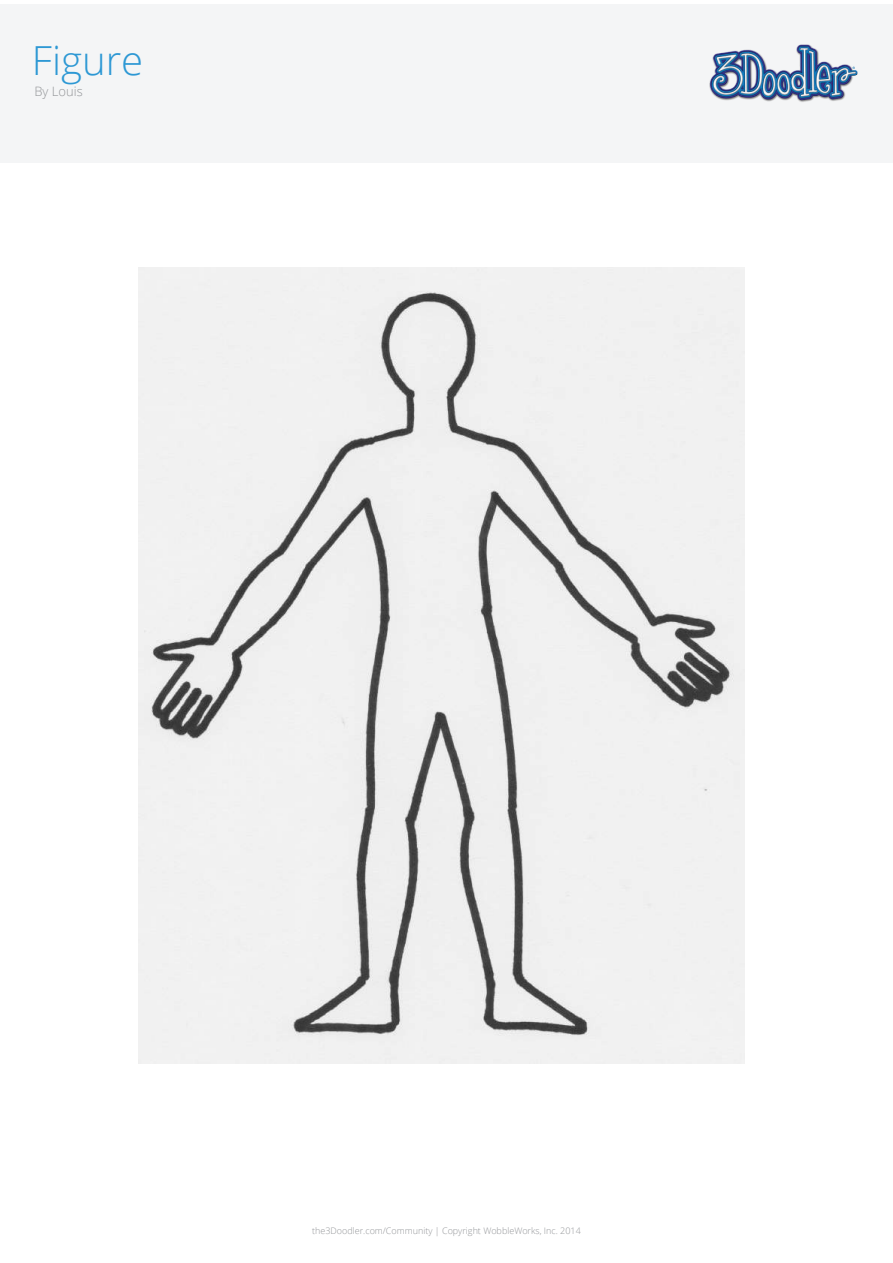
<style>
.page{position:relative;width:893px;height:1263px;background:#fff}
.page>*{position:absolute;margin:0;border:0;box-sizing:border-box;transform-origin:0 0}
.t1{font:300 40.05px "Open Sans";color:#2d98d4}
.t2{font:300 12.9px "Open Sans";color:#939598}
.t3{font:300 9px "Open Sans";color:#939598}
</style>
<div class="page">
<div style="left:0;top:4px;width:893px;height:159px;background:#f4f5f6"></div>
<img style="left:709px;top:44px;width:149px;height:58px">
<img style="left:139px;top:267px;width:605px;height:796px">
<h1 class="t1" style="left:32px;top:33px;width:113px">Figure</h1>
<h2 class="t2" style="left:35px;top:82px;width:50px">By Louis</h2>
<p class="t3" style="left:312px;top:1224px;width:270px">the3Doodler.com/Community | Copyright WobbleWorks, Inc. 2014</p>
</div>
